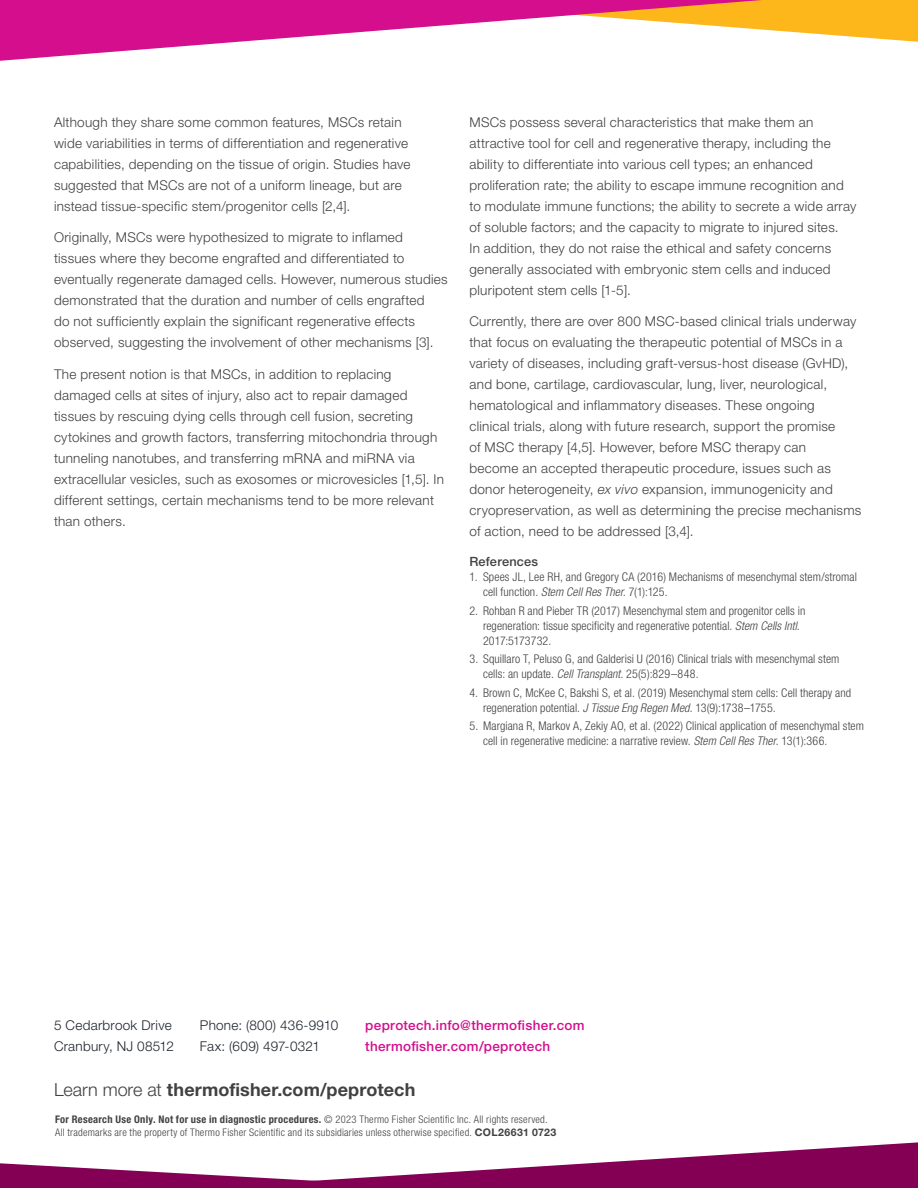
<style>
.page{position:relative;width:918px;height:1188px;background:#fff}
.page>*{position:absolute;margin:0;border:0;box-sizing:border-box;transform-origin:0 0}
.t1{font:700 18px "Helvetica Neue LTW1 G";letter-spacing:.01em;color:#414042}
.t2{font:300 13.5px/21px "Helvetica Neue LTW1 G";letter-spacing:.02em;color:#414042}
.t3{font:300 13.5px/21px "Helvetica Neue LTW1 G";letter-spacing:.02em;color:#1e242b}
.t4{font:500 13.5px/21px "Helvetica Neue LTW1 G";letter-spacing:.025em;color:#d40e8c}
.t5{font:500 12.75px "Helvetica Neue LTW1 G";letter-spacing:.015em;color:#414042}
.t6{font:300 condensed 12px/15px "Helvetica Neue LTW1 G";letter-spacing:.01em;color:#414042}
.t7{font:300 condensed 10.5px/13.5px "Helvetica Neue LTW1 G";letter-spacing:.025em;color:#414042}
.s1{font-style:italic}
.s2{font-weight:300}
.s3{font-weight:700}
.s4{font-weight:700;font-stretch:normal}
</style>
<div class="page">
<svg style="left:762px;top:0;width:156px;height:42px;background:#fdc13c"></svg>
<svg style="left:0;top:0;width:762px;height:61px"></svg>
<svg style="left:0;top:1142px;width:918px;height:46px"></svg>
<p class="t2" style="left:54px;top:111px;width:358px">Although they share some common features, MSCs retain wide variabilities in terms of differentiation and regenerative capabilities, depending on the tissue of origin. Studies have suggested that MSCs are not of a uniform lineage, but are instead tissue-specific stem/progenitor cells [2,4].</p>
<p class="t2" style="left:54px;top:227px;width:395px">Originally, MSCs were hypothesized to migrate to inflamed tissues where they become engrafted and differentiated to eventually regenerate damaged cells. However, numerous studies demonstrated that the duration and number of cells engrafted<br>do not sufficiently explain the significant regenerative effects observed, suggesting the involvement of other mechanisms [3].</p>
<p class="t2" style="left:54px;top:363px;width:392px">The present notion is that MSCs, in addition to replacing damaged cells at sites of injury, also act to repair damaged tissues by rescuing dying cells through cell fusion, secreting cytokines and growth factors, transferring mitochondria through tunneling nanotubes, and transferring mRNA and miRNA via extracellular vesicles, such as exosomes or microvesicles [1,5]. In different settings, certain mechanisms tend to be more relevant than others.</p>
<p class="t2" style="left:470px;top:111px;width:388px">MSCs possess several characteristics that make them an attractive tool for cell and regenerative therapy, including the ability to differentiate into various cell types; an enhanced proliferation rate; the ability to escape immune recognition and to modulate immune functions; the ability to secrete a wide array of soluble factors; and the capacity to migrate to injured sites.<br>In addition, they do not raise the ethical and safety concerns generally associated with embryonic stem cells and induced pluripotent stem cells [1-5].</p>
<p class="t2" style="left:470px;top:311px;width:393px">Currently, there are over 800 MSC-based clinical trials underway that focus on evaluating the therapeutic potential of MSCs in a variety of diseases, including graft-versus-host disease (GvHD), and bone, cartilage, cardiovascular, lung, liver, neurological, hematological and inflammatory diseases. These ongoing<br>clinical trials, along with future research, support the promise<br>of MSC therapy [4,5]. However, before MSC therapy can<br>become an accepted therapeutic procedure, issues such as donor heterogeneity, <span class="s1">ex vivo</span> expansion, immunogenicity and cryopreservation, as well as determining the precise mechanisms of action, need to be addressed [3,4].</p>
<p class="t5" style="left:470px;top:554px;width:70px">References</p>
<p class="t6" style="left:483px;top:570px;width:375px;text-indent:-14px">1. Spees JL, Lee RH, and Gregory CA (2016) Mechanisms of mesenchymal stem/stromal cell function. <span class="s1">Stem Cell Res Ther.</span> 7(1):125.</p>
<p class="t6" style="left:483px;top:603px;width:324px;text-indent:-14px">2. Rohban R and Pieber TR (2017) Mesenchymal stem and progenitor cells in regeneration: tissue specificity and regenerative potential. <span class="s1">Stem Cells Intl.<br></span>2017:5173732.</p>
<p class="t6" style="left:483px;top:652px;width:358px;text-indent:-14px">3. Squillaro T, Peluso G, and Galderisi U (2016) Clinical trials with mesenchymal stem cells: an update. <span class="s1">Cell Transplant.</span> 25(5):829–848.</p>
<p class="t6" style="left:483px;top:685px;width:370px;text-indent:-14px">4. Brown C, McKee C, Bakshi S, et al. (2019) Mesenchymal stem cells: Cell therapy and regeneration potential. <span class="s1">J Tissue Eng Regen Med</span>. 13(9):1738–1755.</p>
<p class="t6" style="left:483px;top:719px;width:383px;text-indent:-14px">5. Margiana R, Markov A, Zekiy AO, et al. (2022) Clinical application of mesenchymal stem cell in regenerative medicine: a narrative review. <span class="s1">Stem Cell Res Ther</span>. 13(1):366.</p>
<p class="t3" style="left:200px;top:1015px;width:140px">Phone: (800) 436-9910<br>Fax: (609) 497-0321</p>
<p class="t4" style="left:365px;top:1014px;width:221px">peprotech.info@thermofisher.com thermofisher.com/peprotech</p>
<p class="t3" style="left:54px;top:1015px;width:121px">5 Cedarbrook Drive<br>Cranbury, NJ 08512</p>
<h1 class="t1" style="left:54px;top:1078px;width:363px"><span class="s2">Learn more at</span> thermofisher.com/peprotech</h1>
<p class="t7" style="left:55px;top:1112px;width:503px"><span class="s3">For Research Use Only. Not for use in diagnostic procedures.</span> © 2023 Thermo Fisher Scientific Inc. All rights reserved.<br>All trademarks are the property of Thermo Fisher Scientific and its subsidiaries unless otherwise specified. <span class="s4">COL26631 0723</span></p>
</div>
